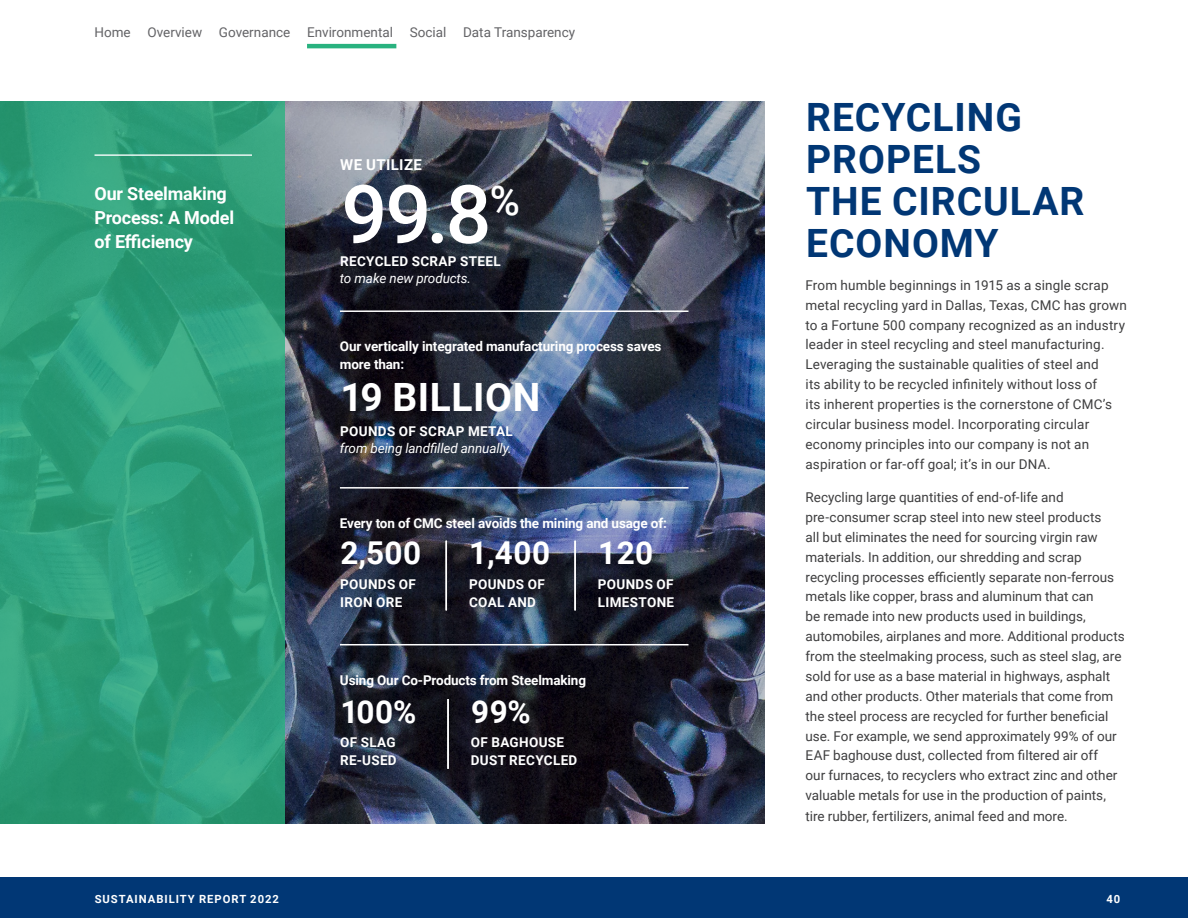
<style>
.page{position:relative;width:1188px;height:918px;background:#fff}
.page>*{position:absolute;margin:0;border:0;box-sizing:border-box;transform-origin:0 0}
.Body_Copy{font:500 81px "Roboto";color:#fff}
.t1{font:700 39px/42px "Roboto";letter-spacing:.025em;color:#013775}
.Body_Copy-2{font:700 39px "Roboto";letter-spacing:.015em;color:#fff}
.Body_Copy-3{font:700 31.5px "Roboto";letter-spacing:.015em;color:#fff}
.Side_Bar_Title{font:700 18px/24px "Roboto";letter-spacing:-.01em;color:#fff}
.Body_Copy-4{font:700 15px "Roboto";letter-spacing:.025em;color:#fff}
.Body_Copy-5{font:13.5px/20px "Roboto";letter-spacing:.005em;color:#3e3e3f}
.Body_Copy-6{font:700 13.5px/18px "Roboto";letter-spacing:-.01em;color:#fff}
.Body_Copy-7{font:700 13.5px/18px "Roboto";letter-spacing:.025em;color:#fff}
.Body_Copy-8{font:italic 13.5px/16.5px "Roboto";letter-spacing:-.01em;color:#fff}
.t2{font:13.5px "Roboto";color:#636366}
.t3{font:700 11.25px "Roboto";letter-spacing:.085em;color:#fff}
.s1{font-weight:700;font-style:normal}
</style>
<div class="page">
<img style="left:285px;top:101px;width:480px;height:723px">
<svg style="left:0;top:101px;width:285px;height:723px;background:#2e9e7a"></svg>
<hr style="left:94px;top:154px;width:158px;height:2px;background:#fff">
<hr style="left:340px;top:310px;width:348px;height:2px;background:#fff">
<hr style="left:340px;top:487px;width:348px;height:2px;background:#fff">
<hr style="left:340px;top:644px;width:348px;height:1px;background:#fff">
<hr style="left:446px;top:541px;width:1px;height:69px;background:#fff">
<hr style="left:574px;top:541px;width:2px;height:69px;background:#fff">
<hr style="left:447px;top:699px;width:2px;height:70px;background:#fff">
<div style="left:0;top:877px;width:1188px;height:41px;background:#013775"></div>
<hr style="left:307px;top:44px;width:89px;height:4px;background:#29b27f">
<p class="t2" style="left:94px;top:23px;width:482px">Home Overview Governance Environmental Social Data Transparency</p>
<p class="Side_Bar_Title" style="left:94px;top:181px;width:141px">Our Steelmaking<br>Process: A Model of Efficiency</p>
<p class="Body_Copy-4" style="left:340px;top:154px;width:83px">WE UTILIZE</p>
<p class="Body_Copy" style="left:341px;top:157px;width:180px">99.8<sup>%</sup></p>
<p class="Body_Copy-7" style="left:340px;top:252px;width:162px">RECYCLED SCRAP STEEL</p>
<p class="Body_Copy-8" style="left:340px;top:269px;width:133px">to make new products.</p>
<p class="Body_Copy-6" style="left:340px;top:337px;width:323px">Our vertically integrated manufacturing process saves more than:</p>
<p class="Body_Copy-2" style="left:341px;top:370px;width:201px">19 BILLION</p>
<p class="Body_Copy-8" style="left:340px;top:423px;width:174px"><span class="s1">POUNDS OF SCRAP METAL </span>from being landfilled annually.</p>
<p class="Body_Copy-6" style="left:340px;top:514px;width:329px">Every ton of CMC steel avoids the mining and usage of:</p>
<p class="Body_Copy-3" style="left:340px;top:531px;width:82px">2,500</p>
<p class="Body_Copy-7" style="left:340px;top:575px;width:77px">POUNDS OF<br>IRON ORE</p>
<p class="Body_Copy-3" style="left:469px;top:531px;width:82px">1,400</p>
<p class="Body_Copy-7" style="left:469px;top:575px;width:77px">POUNDS OF<br>COAL AND</p>
<p class="Body_Copy-3" style="left:598px;top:531px;width:57px">120</p>
<p class="Body_Copy-7" style="left:598px;top:575px;width:78px">POUNDS OF<br>LIMESTONE</p>
<p class="Body_Copy-6" style="left:340px;top:670px;width:248px">Using Our Co-Products from Steelmaking</p>
<p class="Body_Copy-3" style="left:340px;top:689px;width:77px">100%</p>
<p class="Body_Copy-7" style="left:340px;top:733px;width:58px">OF SLAG<br>RE-USED</p>
<p class="Body_Copy-3" style="left:471px;top:689px;width:61px">99%</p>
<p class="Body_Copy-7" style="left:471px;top:733px;width:108px">OF BAGHOUSE<br>DUST RECYCLED</p>
<p class="t1" style="left:806px;top:94px;width:280px">RECYCLING<br>PROPELS<br>THE CIRCULAR<br>ECONOMY</p>
<p class="Body_Copy-5" style="left:806px;top:275px;width:323px">From humble beginnings in 1915 as a single scrap metal recycling yard in Dallas, Texas, CMC has grown to a Fortune 500 company recognized as an industry leader in steel recycling and steel manufacturing.<br>Leveraging the sustainable qualities of steel and<br>its ability to be recycled infinitely without loss of<br>its inherent properties is the cornerstone of CMC’s circular business model. Incorporating circular economy principles into our company is not an aspiration or far-off goal; it’s in our DNA.</p>
<p class="Body_Copy-5" style="left:806px;top:487px;width:321px">Recycling large quantities of end-of-life and pre-consumer scrap steel into new steel products<br>all but eliminates the need for sourcing virgin raw materials. In addition, our shredding and scrap recycling processes efficiently separate non-ferrous metals like copper, brass and aluminum that can<br>be remade into new products used in buildings, automobiles, airplanes and more. Additional products from the steelmaking process, such as steel slag, are sold for use as a base material in highways, asphalt and other products. Other materials that come from the steel process are recycled for further beneficial use. For example, we send approximately 99% of our EAF baghouse dust, collected from filtered air off<br>our furnaces, to recyclers who extract zinc and other valuable metals for use in the production of paints, tire rubber, fertilizers, animal feed and more.</p>
<p class="t3" style="left:95px;top:891px;width:186px">SUSTAINABILITY REPORT 2022</p>
<p class="t3" style="left:1106px;top:891px;width:15px">40</p>
</div>
